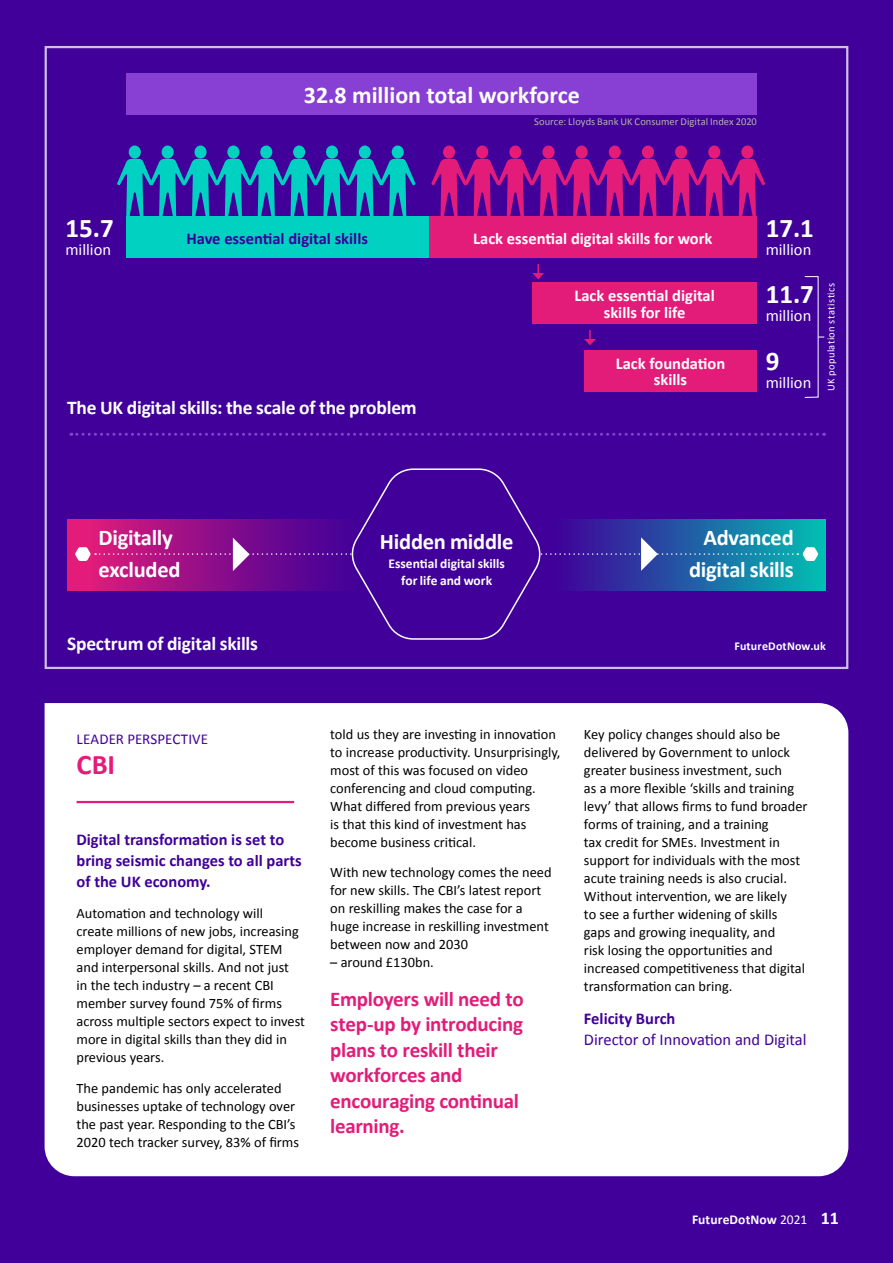
<style>
.page{position:relative;width:893px;height:1263px;background:#400099}
.page>*{position:absolute;margin:0;border:0;box-sizing:border-box;transform-origin:0 0}
.t1{font:700 28.5px "Calibri";color:#e31c79}
.Body_-_white{font:700 27px "Calibri";color:#fff}
.Body_-_white-2{font:700 24px "Calibri";color:#fff}
.Diagram_heading{font:700 22.5px/31.5px "Calibri";letter-spacing:-.01em;color:#fff}
.Pull_out{font:700 21px/25.5px "Calibri";letter-spacing:-.015em;color:#e31c79}
.Diagram_heading-2{font:700 19.5px "Calibri";letter-spacing:-.01em;color:#fff}
.Body_-_white-3{font:700 16.5px/16.5px "Calibri";color:#fff;text-align:center}
.Body_-_black{font:700 16.5px/21px "Calibri";color:#400099}
.Body_-_black-2{font:16.5px/21px "Calibri";color:#400099}
.Body_-_white-4{font:16.5px "Calibri";color:#fff}
.Body_-_white-5{font:700 16.5px "Calibri";color:#400099}
.t2{font:15px "Calibri";letter-spacing:.005em;color:#400099}
.case_study{font:14.4px/18px "Calibri";color:#000}
.Diagram_heading-3{font:700 13.5px/16.5px "Calibri";color:#fff;text-align:center}
.Diagram_heading-4{font:700 12px "Calibri";letter-spacing:.015em;color:#fff}
.Diagram_heading-5{font:10.5px "Calibri";letter-spacing:.005em;color:#b3b2b2}
.Diagram_heading-6{font:10.5px "Calibri";letter-spacing:.035em;color:#fff}
.s1{font-weight:700}
.s2{font-weight:400}
.s3{font-size:18px}
</style>
<div class="page">
<div style="left:45px;top:703px;width:803px;height:473px;background:#fff"></div>
<hr style="left:77px;top:801px;width:217px;height:2px;background:#e31c79">
<div style="left:126px;top:73px;width:631px;height:41px;background:#873fd4"></div>
<div style="left:126px;top:217px;width:303px;height:41px;background:#00d1c0"></div>
<div style="left:429px;top:217px;width:328px;height:41px;background:#e31c79"></div>
<div style="left:532px;top:283px;width:225px;height:41px;background:#e31c79"></div>
<div style="left:584px;top:350px;width:173px;height:41px;background:#e31c79"></div>
<div style="left:476px;top:145px;width:12px;height:14px;background:#e31c79;border-radius:50%"></div>
<div style="left:443px;top:145px;width:12px;height:14px;background:#e31c79;border-radius:50%"></div>
<div style="left:542px;top:145px;width:13px;height:14px;background:#e31c79;border-radius:50%"></div>
<div style="left:609px;top:145px;width:12px;height:14px;background:#e31c79;border-radius:50%"></div>
<div style="left:509px;top:145px;width:12px;height:14px;background:#e31c79;border-radius:50%"></div>
<div style="left:576px;top:145px;width:12px;height:14px;background:#e31c79;border-radius:50%"></div>
<div style="left:642px;top:145px;width:12px;height:14px;background:#e31c79;border-radius:50%"></div>
<div style="left:675px;top:145px;width:12px;height:14px;background:#e31c79;border-radius:50%"></div>
<div style="left:708px;top:145px;width:12px;height:14px;background:#e31c79;border-radius:50%"></div>
<div style="left:129px;top:145px;width:12px;height:14px;background:#00d1c0;border-radius:50%"></div>
<div style="left:194px;top:145px;width:13px;height:14px;background:#00d1c0;border-radius:50%"></div>
<div style="left:260px;top:145px;width:12px;height:14px;background:#00d1c0;border-radius:50%"></div>
<div style="left:162px;top:145px;width:12px;height:14px;background:#00d1c0;border-radius:50%"></div>
<div style="left:227px;top:145px;width:12px;height:14px;background:#00d1c0;border-radius:50%"></div>
<div style="left:293px;top:145px;width:12px;height:14px;background:#00d1c0;border-radius:50%"></div>
<div style="left:326px;top:145px;width:12px;height:14px;background:#00d1c0;border-radius:50%"></div>
<div style="left:359px;top:145px;width:12px;height:14px;background:#00d1c0;border-radius:50%"></div>
<svg style="left:117px;top:159px;width:299px;height:58px"></svg>
<div style="left:392px;top:145px;width:12px;height:14px;background:#00d1c0;border-radius:50%"></div>
<svg style="left:431px;top:159px;width:334px;height:58px"></svg>
<div style="left:741px;top:145px;width:12px;height:14px;background:#e31c79;border-radius:50%"></div>
<svg style="left:532px;top:264px;width:12px;height:15px"></svg>
<svg style="left:584px;top:330px;width:12px;height:15px"></svg>
<svg style="left:67px;top:519px;width:759px;height:71px"></svg>
<svg style="left:75px;top:468px;width:743px;height:172px"></svg>
<svg style="left:71px;top:433px;width:746px;height:3px"></svg>
<p class="Body_-_white-2" style="left:304px;top:80px;width:277px">32.8 million total workforce</p>
<p class="Diagram_heading-5" style="left:534px;top:115px;width:224px">Source: Lloyds Bank UK Consumer Digital Index 2020</p>
<p class="Body_-_white" style="left:65px;top:211px;width:50px">15.7</p>
<p class="Body_-_white-4" style="left:65px;top:239px;width:47px">million</p>
<p class="Body_-_white-5" style="left:186px;top:228px;width:183px">Have essential digital skills</p>
<p class="Body_-_white-3" style="left:473px;top:229px;width:241px">Lack essential digital skills for work</p>
<p class="Body_-_white-3" style="left:574px;top:287px;width:142px">Lack essential digital skills for life</p>
<p class="Body_-_white-3" style="left:616px;top:354px;width:111px">Lack foundation skills</p>
<p class="Diagram_heading-2" style="left:67px;top:395px;width:351px">The UK digital skills: the scale of the problem</p>
<p class="Body_-_white" style="left:766px;top:211px;width:50px">17.1</p>
<p class="Body_-_white-4" style="left:766px;top:239px;width:47px">million</p>
<p class="Body_-_white" style="left:766px;top:277px;width:50px">11.7</p>
<p class="Body_-_white-4" style="left:766px;top:305px;width:47px">million</p>
<p class="Body_-_white" style="left:766px;top:345px;width:15px">9</p>
<p class="Body_-_white-4" style="left:766px;top:373px;width:47px">million</p>
<p class="Diagram_heading-6" style="left:824px;top:391px;width:110px;rotate:-90deg">UK population statistics</p>
<p class="Diagram_heading" style="left:98px;top:521px;width:84px">Digitally excluded</p>
<p class="Diagram_heading" style="left:689px;top:521px;width:106px;text-align:right">Advanced digital skills</p>
<p class="Diagram_heading" style="left:380px;top:525px;width:135px">Hidden middle</p>
<p class="Diagram_heading-3" style="left:388px;top:555px;width:118px">Essential digital skills for life and work</p>
<p class="Diagram_heading-2" style="left:67px;top:631px;width:192px">Spectrum of digital skills</p>
<p class="Diagram_heading-4" style="left:734px;top:638px;width:93px">FutureDotNow.uk</p>
<p class="t2" style="left:77px;top:729px;width:133px">LEADER PERSPECTIVE</p>
<p class="t1" style="left:77px;top:746px;width:40px">CBI</p>
<p class="Body_-_black" style="left:77px;top:828px;width:227px">Digital transformation is set to bring seismic changes to all parts of the UK economy.</p>
<p class="case_study" style="left:77px;top:903px;width:230px">Automation and technology will<br>create millions of new jobs, increasing employer demand for digital, STEM and interpersonal skills. And not just<br>in the tech industry – a recent CBI member survey found 75% of firms across multiple sectors expect to invest more in digital skills than they did in previous years.</p>
<p class="case_study" style="left:77px;top:1078px;width:224px">The pandemic has only accelerated businesses uptake of technology over the past year. Responding to the CBI’s 2020 tech tracker survey, 83% of firms</p>
<p class="case_study" style="left:330px;top:724px;width:232px">told us they are investing in innovation to increase productivity. Unsurprisingly, most of this was focused on video conferencing and cloud computing.<br>What differed from previous years<br>is that this kind of investment has become business critical.</p>
<p class="case_study" style="left:330px;top:863px;width:223px">With new technology comes the need for new skills. The CBI’s latest report on reskilling makes the case for a huge increase in reskilling investment between now and 2030</p>
<p class="case_study" style="left:330px;top:953px;width:105px">– around £130bn.</p>
<p class="Pull_out" style="left:330px;top:985px;width:195px">Employers will need to step-up by introducing plans to reskill their workforces and encouraging continual learning.</p>
<p class="case_study" style="left:584px;top:724px;width:225px">Key policy changes should also be delivered by Government to unlock greater business investment, such<br>as a more flexible ‘skills and training levy’ that allows firms to fund broader forms of training, and a training<br>tax credit for SMEs. Investment in support for individuals with the most acute training needs is also crucial.<br>Without intervention, we are likely<br>to see a further widening of skills gaps and growing inequality, and<br>risk losing the opportunities and increased competitiveness that digital transformation can bring.</p>
<p class="Body_-_black-2" style="left:584px;top:1007px;width:224px"><span class="s1">Felicity Burch<br></span>Director of Innovation and Digital</p>
<p class="Diagram_heading-3" style="left:692px;top:1211px;width:148px">FutureDotNow <span class="s2">2021</span> <span class="s3">11</span></p>
</div>
